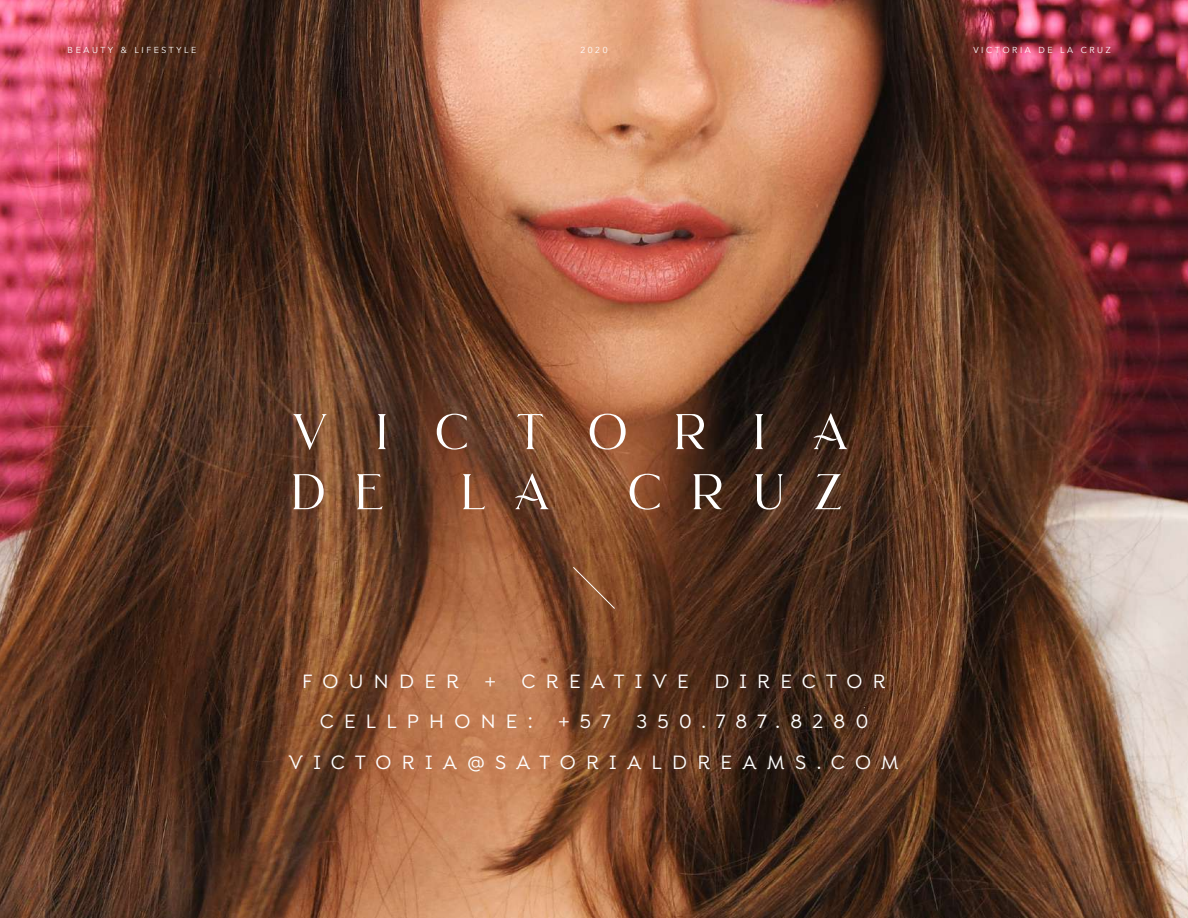
<style>
.page{position:relative;width:1188px;height:918px;background:#fff}
.page>*{position:absolute;margin:0;border:0;box-sizing:border-box;transform-origin:0 0}
.t1{font:50.1px/60.2px "Brilon 1.1";letter-spacing:.94em;color:#fff}
.t2{font:500 20.55px/40.3px "Isidora Alt";letter-spacing:.5em;color:#fff;text-align:center}
.t3{font:8.7px "Avenir";letter-spacing:.3em;color:#fff}
</style>
<div class="page">
<img style="left:0;top:0;width:1188px;height:918px">
<svg style="left:572px;top:566px;width:44px;height:44px;background:#8a5331"></svg>
<p class="t3" style="left:68px;top:45px;width:130px">BEAUTY &amp; LIFESTYLE</p>
<p class="t3" style="left:580px;top:45px;width:29px">2020</p>
<p class="t3" style="left:973px;top:45px;width:139px">VICTORIA DE LA CRUZ</p>
<h1 class="t1" style="left:291px;top:399px;width:559px">VICTORIA<br>D E</h1>
<h1 class="t1" style="left:461px;top:459px;width:91px">L A</h1>
<h1 class="t1" style="left:628px;top:459px;width:216px">CRUZ</h1>
<p class="t2" style="left:289px;top:662px;width:612px">FOUNDER + CREATIVE DIRECTOR<br>CELLPHONE: +57 350.787.8280<br>VICTORIA@SATORIALDREAMS.COM</p>
</div>
